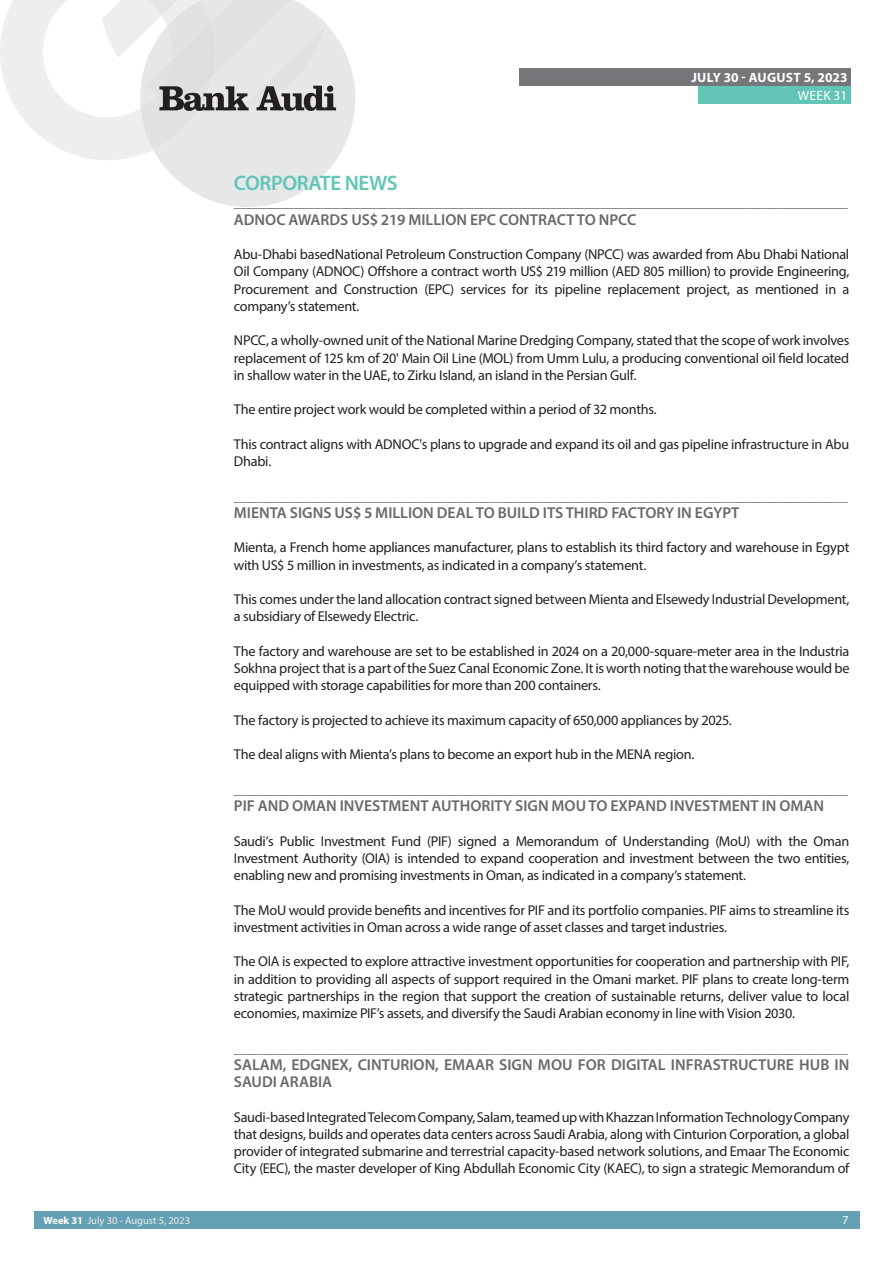
<style>
.page{position:relative;width:893px;height:1263px;background:#fff}
.page>*{position:absolute;margin:0;border:0;box-sizing:border-box;transform-origin:0 0}
.t1{font:600 21px "Myriad Pro";letter-spacing:-.02em;color:#62c5b6}
.t2{font:600 15.75px/17.2px "Myriad Pro";color:#69696c}
.t3{font:15.6px "Myriad Pro";color:#707276}
.t4{font:14.25px/17.2px "Myriad Pro";letter-spacing:-.02em;color:#231f20;text-align:justify}
.t5{font:700 13.5px "Myriad Pro";letter-spacing:.01em;color:#fff}
.t6{font:13.5px "Myriad Pro";letter-spacing:.02em;color:#fff}
.t7{font:12px "Myriad Pro";color:#fff}
.t8{font:10.5px "Myriad Pro";color:#ecece9}
.s1{font-weight:700;color:#fff}
</style>
<div class="page">
<div style="left:34px;top:1212px;width:826px;height:17px;background:#65a1b4"></div>
<div style="left:519px;top:68px;width:331px;height:17px;background:#757679"></div>
<div style="left:698px;top:86px;width:152px;height:17px;background:#62c5b6"></div>
<svg style="left:0;top:0;width:355px;height:207px"></svg>
<p class="t8" style="left:44px;top:1214px;width:148px"><span class="s1">Week 31</span> July 30 - August 5, 2023</p>
<p class="t5" style="left:691px;top:68px;width:158px">JULY 30 - AUGUST 5, 2023</p>
<p class="t6" style="left:798px;top:87px;width:51px">WEEK 31</p>
<h1 class="t1" style="left:234px;top:170px;width:165px">CORPORATE NEWS</h1>
<p class="t3" style="left:234px;top:192px;width:616px">__________________________________________________________________________________</p>
<p class="t2" style="left:234px;top:210px;width:404px">ADNOC AWARDS US$ 219 MILLION EPC CONTRACT TO NPCC</p>
<p class="t4" style="left:234px;top:245px;width:617px">Abu-Dhabi basedNational Petroleum Construction Company (NPCC) was awarded from Abu Dhabi National Oil Company (ADNOC) Offshore a contract worth US$ 219 million (AED 805 million) to provide Engineering, Procurement and Construction (EPC) services for its pipeline replacement project, as mentioned in a company’s statement.</p>
<p class="t4" style="left:234px;top:332px;width:617px">NPCC, a wholly-owned unit of the National Marine Dredging Company, stated that the scope of work involves replacement of 125 km of 20' Main Oil Line (MOL) from Umm Lulu, a producing conventional oil field located in shallow water in the UAE, to Zirku Island, an island in the Persian Gulf.</p>
<p class="t4" style="left:234px;top:401px;width:424px">The entire project work would be completed within a period of 32 months.</p>
<p class="t4" style="left:234px;top:435px;width:617px">This contract aligns with ADNOC's plans to upgrade and expand its oil and gas pipeline infrastructure in Abu<br>Dhabi.</p>
<p class="t3" style="left:234px;top:486px;width:616px">__________________________________________________________________________________</p>
<p class="t2" style="left:234px;top:504px;width:507px">MIENTA SIGNS US$ 5 MILLION DEAL TO BUILD ITS THIRD FACTORY IN EGYPT</p>
<p class="t4" style="left:234px;top:539px;width:617px">Mienta, a French home appliances manufacturer, plans to establish its third factory and warehouse in Egypt with US$ 5 million in investments, as indicated in a company’s statement.</p>
<p class="t4" style="left:234px;top:590px;width:617px">This comes under the land allocation contract signed between Mienta and Elsewedy Industrial Development, a subsidiary of Elsewedy Electric.</p>
<p class="t4" style="left:234px;top:642px;width:617px">The factory and warehouse are set to be established in 2024 on a 20,000-square-meter area in the Industria Sokhna project that is a part of the Suez Canal Economic Zone. It is worth noting that the warehouse would be equipped with storage capabilities for more than 200 containers.</p>
<p class="t4" style="left:234px;top:711px;width:499px">The factory is projected to achieve its maximum capacity of 650,000 appliances by 2025.</p>
<p class="t4" style="left:234px;top:746px;width:462px">The deal aligns with Mienta’s plans to become an export hub in the MENA region.</p>
<p class="t3" style="left:234px;top:779px;width:616px">__________________________________________________________________________________</p>
<p class="t2" style="left:234px;top:797px;width:592px">PIF AND OMAN INVESTMENT AUTHORITY SIGN MOU TO EXPAND INVESTMENT IN OMAN</p>
<p class="t4" style="left:234px;top:832px;width:617px">Saudi’s Public Investment Fund (PIF) signed a Memorandum of Understanding (MoU) with the Oman Investment Authority (OIA) is intended to expand cooperation and investment between the two entities, enabling new and promising investments in Oman, as indicated in a company’s statement.</p>
<p class="t4" style="left:234px;top:901px;width:617px">The MoU would provide benefits and incentives for PIF and its portfolio companies. PIF aims to streamline its investment activities in Oman across a wide range of asset classes and target industries.</p>
<p class="t4" style="left:234px;top:953px;width:617px">The OIA is expected to explore attractive investment opportunities for cooperation and partnership with PIF, in addition to providing all aspects of support required in the Omani market. PIF plans to create long-term strategic partnerships in the region that support the creation of sustainable returns, deliver value to local economies, maximize PIF’s assets, and diversify the Saudi Arabian economy in line with Vision 2030.</p>
<p class="t3" style="left:234px;top:1038px;width:616px">__________________________________________________________________________________</p>
<p class="t2" style="left:234px;top:1056px;width:617px">SALAM, EDGNEX, CINTURION, EMAAR SIGN MOU FOR DIGITAL INFRASTRUCTURE HUB IN<br>SAUDI ARABIA</p>
<p class="t4" style="left:234px;top:1108px;width:617px">Saudi-based Integrated Telecom Company, Salam, teamed up with Khazzan Information Technology Company that designs, builds and operates data centers across Saudi Arabia, along with Cinturion Corporation, a global provider of integrated submarine and terrestrial capacity-based network solutions, and Emaar The Economic City (EEC), the master developer of King Abdullah Economic City (KAEC), to sign a strategic Memorandum of</p>
<p class="t7" style="left:843px;top:1213px;width:8px">7</p>
</div>
